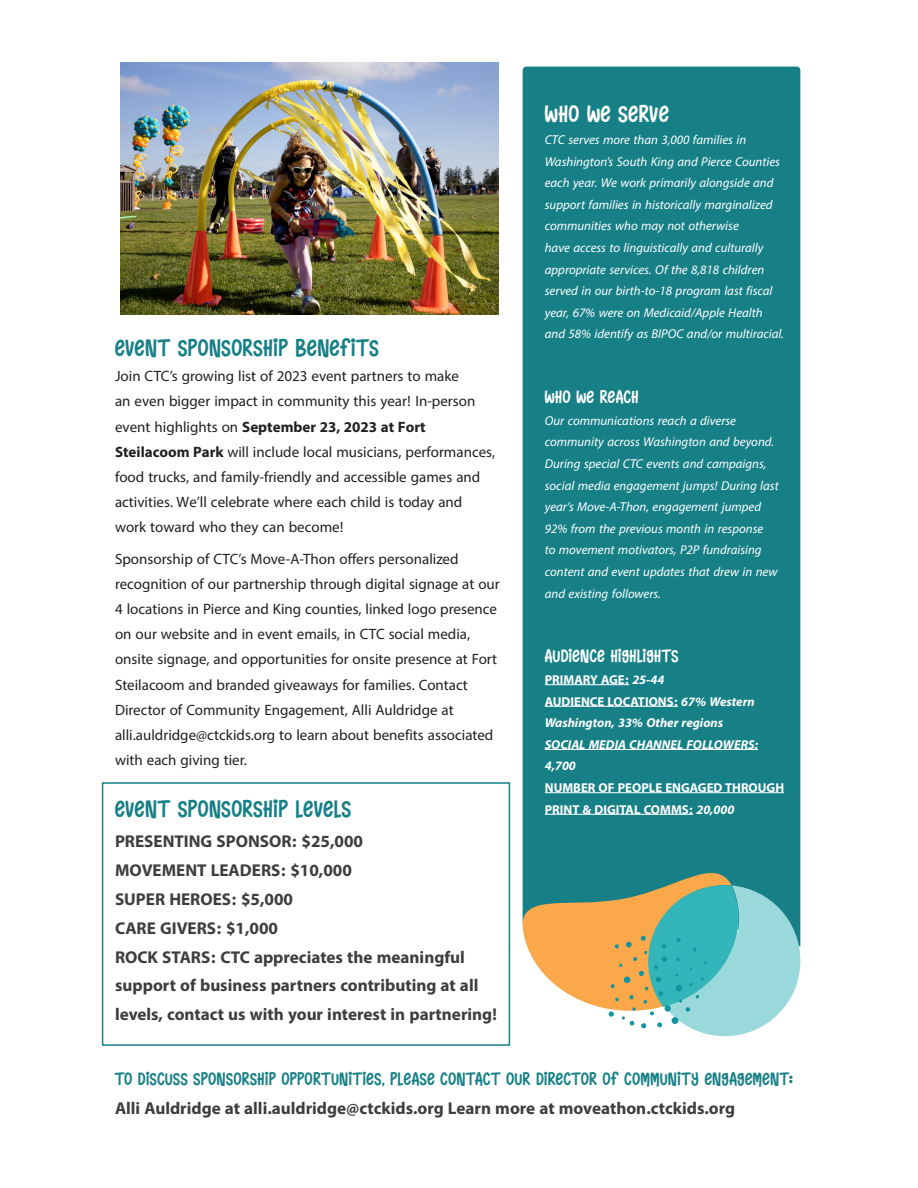
<style>
.page{position:relative;width:918px;height:1188px;background:#fff}
.page>*{position:absolute;margin:0;border:0;box-sizing:border-box;transform-origin:0 0}
.t1{font:700 24px/28.8px "Myriad Arabic";color:#3e3e3f}
.t2{font:24px "Naughty Monster";letter-spacing:.04em;color:#178087}
.t3{font:24px "Naughty Monster";letter-spacing:.04em;color:#fff}
.t4{font:21px/25.2px "Myriad Arabic";color:#231f20}
.t5{font:italic 18px/21.6px "Myriad Arabic";color:#fff}
.t6{font:italic 700 18px/21.6px "Myriad Arabic";color:#fff}
.t7{font:18px "Naughty Monster";letter-spacing:.04em;color:#178087}
.t8{font:700 18px "Myriad Arabic";color:#fff}
.t9{font:18px "Naughty Monster";letter-spacing:.04em;color:#fff}
.s1{font-weight:700}
.s2{font-style:italic}
.s3{font-style:normal}
</style>
<div class="page">
<div style="left:102px;top:782px;width:408px;height:264px;border:2px solid #178087"></div>
<div style="left:523px;top:67px;width:277px;height:806px;background:#178087"></div>
<hr style="left:545px;top:684px;width:84px;height:1px;background:#fff">
<hr style="left:545px;top:706px;width:133px;height:1px;background:#fff">
<hr style="left:545px;top:749px;width:213px;height:1px;background:#fff">
<hr style="left:545px;top:792px;width:239px;height:1px;background:#fff">
<hr style="left:545px;top:814px;width:148px;height:1px;background:#fff">
<svg style="left:522px;top:873px;width:278px;height:163px"></svg>
<img style="left:121px;top:63px;width:378px;height:252px">
<p class="t2" style="left:115px;top:335px;width:265px">EVENT SPONSORSHIP BENEFITS</p>
<p class="t4" style="left:115px;top:364px;width:382px">Join CTC’s growing list of 2023 event partners to make<br>an even bigger impact in community this year! In-person event highlights on <span class="s1">September 23, 2023 at Fort Steilacoom Park</span> will include local musicians, performances, food trucks, and family-friendly and accessible games and activities. We’ll celebrate where each child is today and work toward who they can become!</p>
<p class="t4" style="left:115px;top:546px;width:386px">Sponsorship of CTC’s Move-A-Thon offers personalized recognition of our partnership through digital signage at our 4 locations in Pierce and King counties, linked logo presence on our website and in event emails, in CTC social media, onsite signage, and opportunities for onsite presence at Fort Steilacoom and branded giveaways for families. Contact Director of Community Engagement, Alli Auldridge at alli.auldridge@ctckids.org to learn about benefits associated with each giving tier.</p>
<p class="t2" style="left:115px;top:796px;width:237px">EVENT SPONSORSHIP LEVELS</p>
<p class="t1" style="left:115px;top:825px;width:250px">PRESENTING SPONSOR: $25,000</p>
<p class="t1" style="left:115px;top:854px;width:238px">MOVEMENT LEADERS: $10,000</p>
<p class="t1" style="left:115px;top:882px;width:180px">SUPER HEROES: $5,000</p>
<p class="t1" style="left:115px;top:911px;width:165px">CARE GIVERS: $1,000</p>
<p class="t1" style="left:115px;top:940px;width:384px">ROCK STARS: CTC appreciates the meaningful support of business partners contributing at all levels, contact us with your interest in partnering!</p>
<p class="t3" style="left:545px;top:102px;width:125px">WHO WE SERVE</p>
<p class="t5" style="left:545px;top:129px;width:241px">CTC serves more than 3,000 families in Washington’s South King and Pierce Counties each year. We work primarily alongside and support families in historically marginalized communities who may not otherwise<br>have access to linguistically and culturally appropriate services. Of the 8,818 children served in our birth-to-18 program last fiscal year, 67% were on Medicaid/Apple Health and 58% identify as BIPOC and/or multiracial.</p>
<p class="t9" style="left:545px;top:388px;width:95px">WHO WE REACH</p>
<p class="t5" style="left:545px;top:410px;width:235px">Our communications reach a diverse community across Washington and beyond.<br>During special CTC events and campaigns, social media engagement jumps! During last year’s Move-A-Thon, engagement jumped 92% from the previous month in response<br>to movement motivators, P2P fundraising content and event updates that drew in new and existing followers.</p>
<p class="t9" style="left:545px;top:647px;width:135px">AUDIENCE HIGHLIGHTS</p>
<p class="t8" style="left:545px;top:667px;width:121px">PRIMARY AGE: <span class="s2">25-44</span></p>
<p class="t6" style="left:545px;top:691px;width:211px"><span class="s3">AUDIENCE LOCATIONS:</span> 67% Western<br>Washington, 33% Other regions</p>
<p class="t6" style="left:545px;top:734px;width:215px">SOCIAL MEDIA CHANNEL FOLLOWERS:<br>4,700</p>
<p class="t8" style="left:545px;top:775px;width:241px">NUMBER OF PEOPLE ENGAGED THROUGH</p>
<p class="t8" style="left:545px;top:797px;width:191px">PRINT &amp; DIGITAL COMMS: <span class="s2">20,000</span></p>
<p class="t7" style="left:115px;top:1070px;width:679px">TO DISCUSS SPONSORSHIP OPPORTUNITIES, PLEASE CONTACT OUR DIRECTOR OF COMMUNITY ENGAGEMENT:</p>
<p class="t1" style="left:115px;top:1091px;width:622px">Alli Auldridge at alli.auldridge@ctckids.org Learn more at moveathon.ctckids.org</p>
</div>
